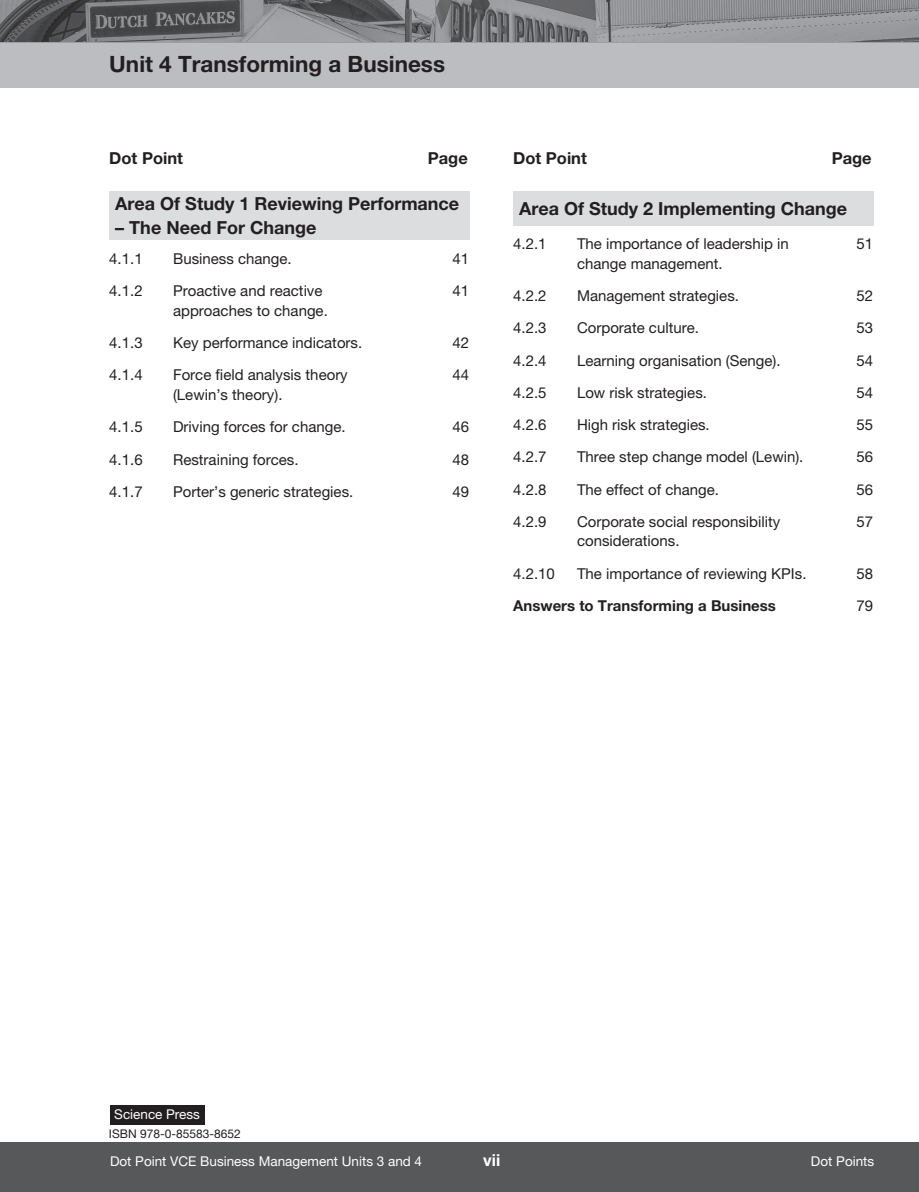
<style>
.page{position:relative;width:919px;height:1192px;background:#fff}
.page>*{position:absolute;margin:0;border:0;box-sizing:border-box;transform-origin:0 0}
.t1{font:700 22.5px "Helvetica Neue LT Pro";color:#231f20}
.t2{font:700 18px "Helvetica Neue LT Pro";color:#231f20}
.t3{font:700 16.5px "Helvetica Neue LT Pro";color:#231f20}
.t4{font:700 16.5px "Helvetica Neue LT Pro";color:#fff}
.t5{font:15px "Helvetica Neue LT Pro";color:#231f20}
.t6{font:700 15px "Helvetica Neue LT Pro";color:#231f20}
.t7{font:13.5px "Helvetica Neue LT Pro";color:#fff}
.t8{font:12px "Helvetica Neue LT Pro";color:#231f20}
</style>
<div class="page">
<div style="left:109px;top:191px;width:361px;height:49px;background:#dcdddf"></div>
<div style="left:513px;top:191px;width:361px;height:34px;background:#dcdddf"></div>
<div style="left:0;top:41px;width:919px;height:47px;background:#bcbdc0"></div>
<div style="left:0;top:1141px;width:919px;height:50px;background:#57585a"></div>
<hr style="left:0;top:41px;width:919px;height:1px;background:#231f20">
<div style="left:110px;top:1104px;width:94px;height:19px;background:#231f20"></div>
<img style="left:0;top:0;width:919px;height:41px">
<h1 class="t1" style="left:109px;top:50px;width:337px">Unit 4 Transforming a Business</h1>
<p class="t3" style="left:109px;top:148px;width:75px">Dot Point</p>
<p class="t3" style="left:428px;top:148px;width:42px">Page</p>
<p class="t3" style="left:513px;top:148px;width:75px">Dot Point</p>
<p class="t3" style="left:832px;top:148px;width:42px">Page</p>
<p class="t2" style="left:115px;top:193px;width:345px">Area Of Study 1 Reviewing Performance</p>
<p class="t2" style="left:115px;top:217px;width:203px">– The Need For Change</p>
<p class="t5" style="left:109px;top:250px;width:35px">4.1.1</p>
<p class="t5" style="left:173px;top:250px;width:120px">Business change.</p>
<p class="t5" style="left:453px;top:250px;width:18px">41</p>
<p class="t5" style="left:109px;top:282px;width:35px">4.1.2</p>
<p class="t5" style="left:173px;top:282px;width:151px">Proactive and reactive</p>
<p class="t5" style="left:453px;top:282px;width:18px">41</p>
<p class="t5" style="left:173px;top:301px;width:156px">approaches to change.</p>
<p class="t5" style="left:109px;top:334px;width:35px">4.1.3</p>
<p class="t5" style="left:173px;top:334px;width:191px">Key performance indicators.</p>
<p class="t5" style="left:453px;top:334px;width:18px">42</p>
<p class="t5" style="left:109px;top:366px;width:35px">4.1.4</p>
<p class="t5" style="left:173px;top:366px;width:176px">Force field analysis theory</p>
<p class="t5" style="left:453px;top:366px;width:18px">44</p>
<p class="t5" style="left:173px;top:385px;width:111px">(Lewin’s theory).</p>
<p class="t5" style="left:109px;top:418px;width:35px">4.1.5</p>
<p class="t5" style="left:173px;top:418px;width:174px">Driving forces for change.</p>
<p class="t5" style="left:453px;top:418px;width:18px">46</p>
<p class="t5" style="left:109px;top:450px;width:35px">4.1.6</p>
<p class="t5" style="left:173px;top:450px;width:127px">Restraining forces.</p>
<p class="t5" style="left:453px;top:450px;width:18px">48</p>
<p class="t5" style="left:109px;top:482px;width:35px">4.1.7</p>
<p class="t5" style="left:173px;top:482px;width:182px">Porter’s generic strategies.</p>
<p class="t5" style="left:453px;top:482px;width:18px">49</p>
<p class="t2" style="left:519px;top:197px;width:329px">Area Of Study 2 Implementing Change</p>
<p class="t5" style="left:513px;top:235px;width:35px">4.2.1</p>
<p class="t5" style="left:577px;top:235px;width:213px">The importance of leadership in</p>
<p class="t5" style="left:857px;top:235px;width:18px">51</p>
<p class="t5" style="left:577px;top:254px;width:147px">change management.</p>
<p class="t5" style="left:513px;top:287px;width:35px">4.2.2</p>
<p class="t5" style="left:577px;top:287px;width:163px">Management strategies.</p>
<p class="t5" style="left:857px;top:287px;width:18px">52</p>
<p class="t5" style="left:513px;top:319px;width:35px">4.2.3</p>
<p class="t5" style="left:577px;top:319px;width:123px">Corporate culture.</p>
<p class="t5" style="left:857px;top:319px;width:18px">53</p>
<p class="t5" style="left:513px;top:351px;width:35px">4.2.4</p>
<p class="t5" style="left:577px;top:351px;width:205px">Learning organisation (Senge).</p>
<p class="t5" style="left:857px;top:351px;width:18px">54</p>
<p class="t5" style="left:513px;top:383px;width:35px">4.2.5</p>
<p class="t5" style="left:577px;top:383px;width:131px">Low risk strategies.</p>
<p class="t5" style="left:857px;top:383px;width:18px">54</p>
<p class="t5" style="left:513px;top:416px;width:35px">4.2.6</p>
<p class="t5" style="left:577px;top:416px;width:134px">High risk strategies.</p>
<p class="t5" style="left:857px;top:416px;width:18px">55</p>
<p class="t5" style="left:513px;top:448px;width:35px">4.2.7</p>
<p class="t5" style="left:577px;top:448px;width:228px">Three step change model (Lewin).</p>
<p class="t5" style="left:857px;top:448px;width:18px">56</p>
<p class="t5" style="left:513px;top:480px;width:35px">4.2.8</p>
<p class="t5" style="left:577px;top:480px;width:143px">The effect of change.</p>
<p class="t5" style="left:857px;top:480px;width:18px">56</p>
<p class="t5" style="left:513px;top:512px;width:35px">4.2.9</p>
<p class="t5" style="left:577px;top:512px;width:205px">Corporate social responsibility</p>
<p class="t5" style="left:857px;top:512px;width:18px">57</p>
<p class="t5" style="left:577px;top:532px;width:104px">considerations.</p>
<p class="t5" style="left:513px;top:564px;width:43px">4.2.10</p>
<p class="t5" style="left:577px;top:564px;width:231px">The importance of reviewing KPIs.</p>
<p class="t5" style="left:857px;top:564px;width:18px">58</p>
<p class="t6" style="left:513px;top:596px;width:264px">Answers to Transforming a Business</p>
<p class="t5" style="left:857px;top:596px;width:18px">79</p>
<p class="t7" style="left:114px;top:1106px;width:87px">Science Press</p>
<p class="t8" style="left:109px;top:1126px;width:133px">ISBN 978-0-85583-8652</p>
<p class="t7" style="left:110px;top:1152px;width:314px">Dot Point VCE Business Management Units 3 and 4</p>
<p class="t4" style="left:483px;top:1149px;width:19px">vii</p>
<p class="t7" style="left:811px;top:1152px;width:65px">Dot Points</p>
</div>
